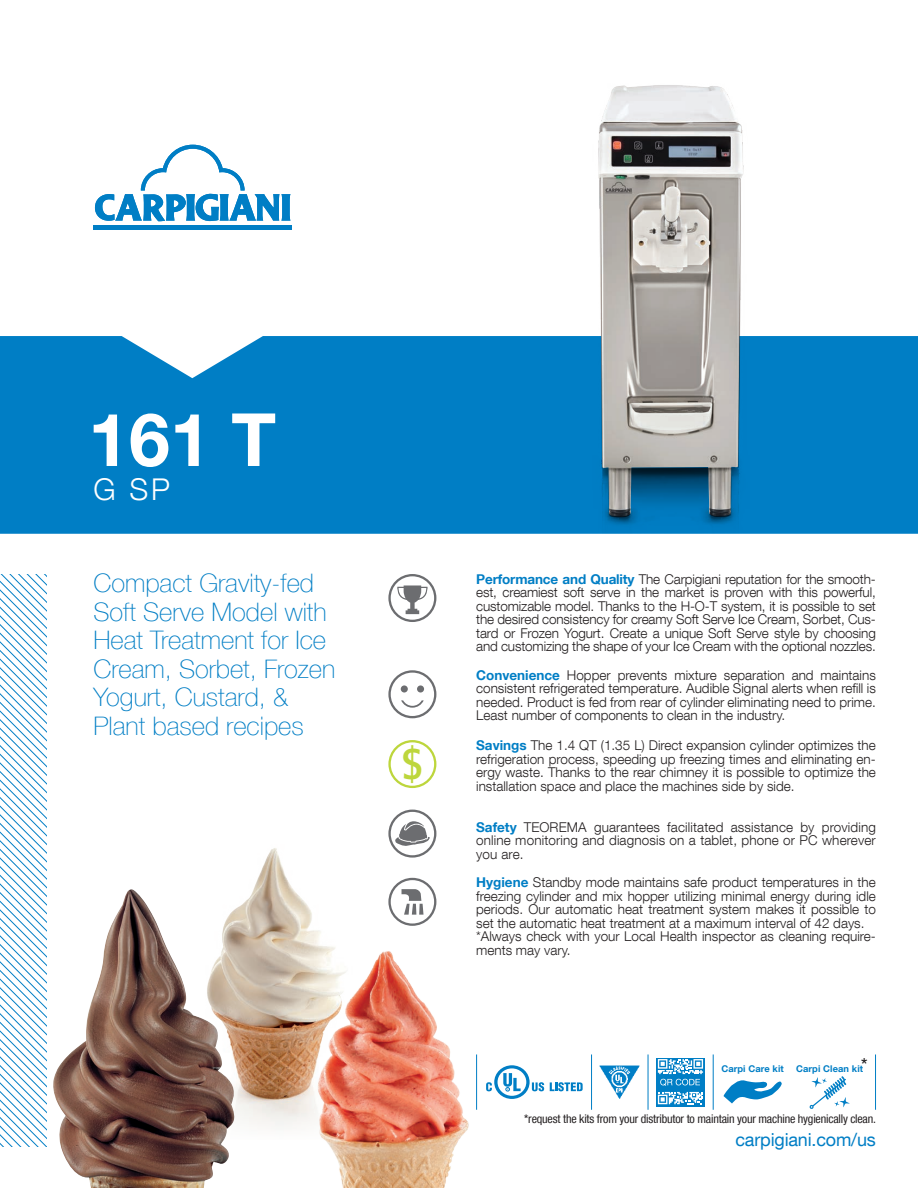
<style>
.page{position:relative;width:918px;height:1188px;background:#fff}
.page>*{position:absolute;margin:0;border:0;box-sizing:border-box;transform-origin:0 0}
.t1{font:700 73.5px "Helvetica Neue LT Com";color:#fff}
.t2{font:700 condensed 43.05px "Frutiger";color:#bdd63c}
.t3{font:300 30px "Helvetica Neue LT Com";color:#fff}
.t4{font:100 25.5px/28.5px "Helvetica Neue LT Com";color:#007ec5}
.t5{font:18px "Helvetica Neue LT Com";letter-spacing:-.01em;color:#007ec5}
.t6{font:300 13.5px/13.5px "Helvetica Neue LT Com";color:#231f20;text-align:justify}
.t7{font:condensed 12px "Helvetica Neue LT Com";letter-spacing:-.015em;color:#231f20}
.t8{font:700 9.3px "Helvetica Neue LT Com";letter-spacing:.01em;color:#007ec5}
.s1{font-weight:700;color:#007ec5}
</style>
<div class="page">
<img style="left:236px;top:848px;width:99px;height:279px">
<img style="left:314px;top:950px;width:155px;height:238px">
<img style="left:53px;top:889px;width:183px;height:299px">
<div style="left:0;top:336px;width:918px;height:198px;background:#007ec5"></div>
<svg style="left:95px;top:145px;width:195px;height:76px"></svg>
<hr style="left:94px;top:226px;width:198px;height:4px;background:#007ec5">
<svg style="left:0;top:574px;width:47px;height:573px"></svg>
<svg style="left:388px;top:670px;width:48px;height:48px"></svg>
<svg style="left:388px;top:574px;width:48px;height:48px"></svg>
<svg style="left:388px;top:810px;width:48px;height:48px"></svg>
<svg style="left:388px;top:878px;width:48px;height:48px"></svg>
<svg style="left:388px;top:740px;width:48px;height:48px"></svg>
<hr style="left:476px;top:1054px;width:1px;height:56px;background:#007ec5">
<hr style="left:591px;top:1054px;width:1px;height:56px;background:#007ec5">
<hr style="left:648px;top:1054px;width:1px;height:56px;background:#007ec5">
<hr style="left:875px;top:1054px;width:1px;height:56px;background:#007ec5">
<svg style="left:656px;top:1058px;width:49px;height:49px"></svg>
<svg style="left:658px;top:1092px;width:45px;height:12px"></svg>
<svg style="left:658px;top:1059px;width:45px;height:27px"></svg>
<svg style="left:550px;top:1082px;width:33px;height:9px"></svg>
<svg style="left:486px;top:1065px;width:58px;height:34px"></svg>
<img style="left:600px;top:1065px;width:40px;height:34px">
<hr style="left:713px;top:1054px;width:1px;height:56px;background:#007ec5">
<svg style="left:724px;top:1080px;width:58px;height:24px"></svg>
<svg style="left:809px;top:1076px;width:41px;height:33px"></svg>
<img style="left:592px;top:140px;width:158px;height:394px">
<img style="left:599px;top:85px;width:144px;height:431px">
<h1 class="t1" style="left:88px;top:393px;width:189px">161 T</h1>
<h3 class="t3" style="left:94px;top:471px;width:78px">G SP</h3>
<h3 class="t4" style="left:94px;top:569px;width:243px">Compact Gravity-fed<br>Soft Serve Model with<br>Heat Treatment for Ice<br>Cream, Sorbet, Frozen<br>Yogurt, Custard, &amp;<br>Plant based recipes</h3>
<p class="t6" style="left:476px;top:572px;width:401px"><span class="s1">Performance and Quality</span> The Carpigiani reputation for the smooth&shy;est, creamiest soft serve in the market is proven with this powerful, customizable model. Thanks to the H-O-T system, it is possible to set the desired consistency for creamy Soft Serve Ice Cream, Sorbet, Cus&shy;tard or Frozen Yogurt. Create a unique Soft Serve style by choosing and customizing the shape of your Ice Cream with the optional nozzles.</p>
<p class="t6" style="left:476px;top:668px;width:401px"><span class="s1">Convenience</span> Hopper prevents mixture separation and maintains consistent refrigerated temperature. Audible Signal alerts when refill is needed. Product is fed from rear of cylinder eliminating need to prime.<br>Least number of components to clean in the industry.</p>
<p class="t6" style="left:476px;top:738px;width:401px"><span class="s1">Savings</span> The 1.4 QT (1.35 L) Direct expansion cylinder optimizes the refrigeration process, speeding up freezing times and eliminating en&shy;ergy waste. Thanks to the rear chimney it is possible to optimize the installation space and place the machines side by side.</p>
<p class="t6" style="left:476px;top:820px;width:401px"><span class="s1">Safety</span> TEOREMA guarantees facilitated assistance by providing online monitoring and diagnosis on a tablet, phone or PC wherever you are.</p>
<p class="t6" style="left:476px;top:876px;width:401px;text-align:left"><span class="s1">Hygiene</span> Standby mode maintains safe product temperatures in the freezing cylinder and mix hopper utilizing minimal energy during idle periods. Our automatic heat treatment system makes it possible to set the automatic heat treatment at a maximum interval of 42 days. *Always check with your Local Health inspector as cleaning require&shy;ments may vary.</p>
<h2 class="t2" style="left:401px;top:739px;width:24px">$</h2>
<p class="t8" style="left:721px;top:1063px;width:64px">Carpi Care kit</p>
<p class="t8" style="left:796px;top:1063px;width:73px">Carpi Clean kit<sup>*</sup></p>
<p class="t7" style="left:524px;top:1111px;width:353px">*request the kits from your distributor to maintain your machine hygienically clean.</p>
<h3 class="t5" style="left:735px;top:1128px;width:142px">carpigiani.com/us</h3>
</div>
